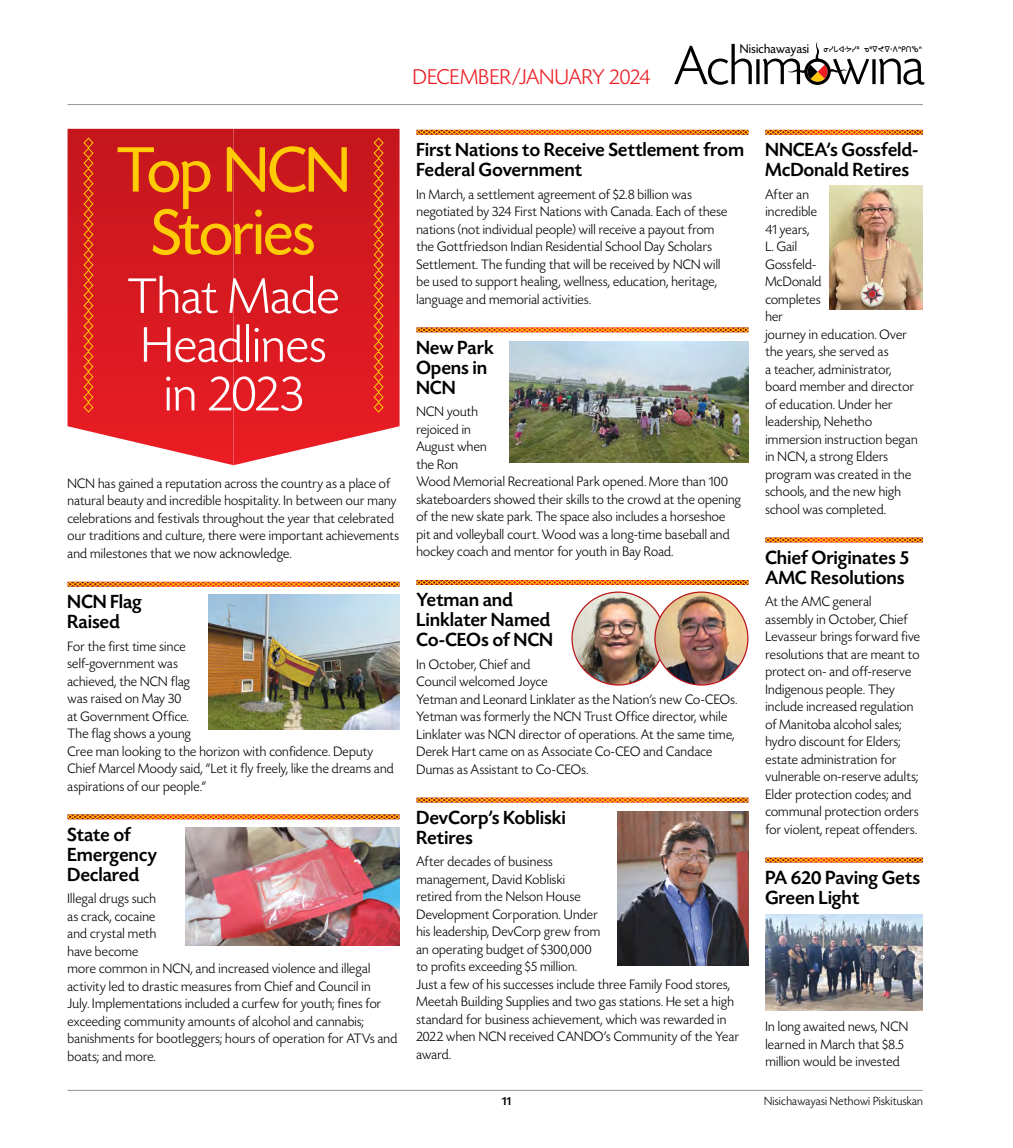
<style>
.page{position:relative;width:1013px;height:1148px;background:#fff}
.page>*{position:absolute;margin:0;border:0;box-sizing:border-box;transform-origin:0 0}
.t1{font:67.5px/62.5px "Today SH";letter-spacing:-.01em;color:#ffcb05;text-align:center}
.t2{font:300 52.5px/48.8px "Today SH";letter-spacing:.01em;color:#fff;text-align:center}
.t3{font:300 22.5px "Today SH";letter-spacing:.015em;color:#ed1d24}
.t4{font:500 20px/20px "Today SH";letter-spacing:.02em;color:#000}
.t5{font:300 14.38px/17.5px "Today SH";letter-spacing:.02em;color:#000}
.t6{font:300 12.5px "Today SH";letter-spacing:.02em;color:#000}
.t7{font:500 12.5px "Today SH";color:#000}
.t8{font:8.5px "Aboriginal Sans";letter-spacing:-.01em;color:#000}
.s1{font-family:"Today SH";font-size:13.25px}
</style>
<div class="page">
<hr style="left:68px;top:1090px;width:854px;height:1px;background:#939598">
<svg style="left:674px;top:41px;width:250px;height:44px"></svg>
<hr style="left:68px;top:104px;width:854px;height:1px;background:#939598">
<svg style="left:416px;top:129px;width:332px;height:6px;background:#ec8335"></svg>
<svg style="left:416px;top:327px;width:332px;height:6px;background:#eb8333"></svg>
<svg style="left:416px;top:579px;width:332px;height:6px;background:#ec8538"></svg>
<svg style="left:416px;top:797px;width:332px;height:6px;background:#eb8333"></svg>
<svg style="left:67px;top:581px;width:333px;height:6px;background:#eb8334"></svg>
<svg style="left:67px;top:814px;width:333px;height:5px;background:#ea7a1e"></svg>
<svg style="left:765px;top:129px;width:158px;height:6px"></svg>
<svg style="left:765px;top:537px;width:158px;height:6px"></svg>
<svg style="left:765px;top:857px;width:158px;height:6px"></svg>
<svg style="left:68px;top:129px;width:165px;height:336px;background:#d8262d"></svg>
<svg style="left:233px;top:129px;width:166px;height:336px;background:#d8272d"></svg>
<svg style="left:83px;top:137px;width:11px;height:276px;background:#de4119"></svg>
<svg style="left:373px;top:137px;width:11px;height:276px;background:#de4119"></svg>
<img style="left:208px;top:594px;width:191px;height:135px">
<img style="left:186px;top:828px;width:213px;height:117px">
<img style="left:829px;top:185px;width:93px;height:124px">
<img style="left:510px;top:341px;width:238px;height:122px">
<img style="left:572px;top:592px;width:93px;height:93px;border-radius:46px">
<img style="left:655px;top:592px;width:93px;height:93px;border-radius:46px">
<img style="left:617px;top:811px;width:131px;height:154px">
<img style="left:765px;top:914px;width:157px;height:96px">
<h3 class="t3" style="left:413px;top:65px;width:239px">DECEMBER/JANUARY 2024</h3>
<p class="t8" style="left:740px;top:43px;width:184px"><span class="s1">Nisichawayasi</span> ᓂᓯᒐᐘᔭᓯᕽ ᓀᐦᐁᖪᐍᐱᐢᑭᑎᕐᑲᐢ</p>
<h1 class="t1" style="left:117px;top:141px;width:234px">Top NCN<br>Stories</h1>
<h2 class="t2" style="left:128px;top:274px;width:212px">That Made<br>Headlines in 2023</h2>
<p class="t5" style="left:68px;top:475px;width:333px">NCN has gained a reputation across the country as a place of natural beauty and incredible hospitality. In between our many celebrations and festivals throughout the year that celebrated our traditions and culture, there were important achievements and milestones that we now acknowledge.</p>
<h3 class="t4" style="left:68px;top:592px;width:76px">NCN Flag<br>Raised</h3>
<p class="t5" style="left:68px;top:637px;width:328px">For the first time since<br>self-government was<br>achieved, the NCN flag<br>was raised on May 30<br>at Government Office.<br>The flag shows a young<br>Cree man looking to the horizon with confidence. Deputy<br>Chief Marcel Moody said, “Let it fly freely, like the dreams and aspirations of our people.”</p>
<h3 class="t4" style="left:68px;top:824px;width:91px">State of<br>Emergency<br>Declared</h3>
<p class="t5" style="left:68px;top:890px;width:331px">Illegal drugs such<br>as crack, cocaine<br>and crystal meth<br>have become<br>more common in NCN, and increased violence and illegal activity led to drastic measures from Chief and Council in<br>July. Implementations included a curfew for youth; fines for exceeding community amounts of alcohol and cannabis; banishments for bootleggers; hours of operation for ATVs and boats; and more.</p>
<h3 class="t4" style="left:416px;top:140px;width:329px">First Nations to Receive Settlement from<br>Federal Government</h3>
<p class="t5" style="left:416px;top:186px;width:312px">In March, a settlement agreement of $2.8 billion was negotiated by 324 First Nations with Canada. Each of these nations (not individual people) will receive a payout from the Gottfriedson Indian Residential School Day Scholars Settlement. The funding that will be received by NCN will be used to support healing, wellness, education, heritage, language and memorial activities.</p>
<h3 class="t4" style="left:416px;top:338px;width:79px">New Park<br>Opens in<br>NCN</h3>
<p class="t5" style="left:416px;top:403px;width:326px">NCN youth<br>rejoiced in<br>August when<br>the Ron<br>Wood Memorial Recreational Park opened. More than 100 skateboarders showed their skills to the crowd at the opening of the new skate park. The space also includes a horseshoe pit and volleyball court. Wood was a long-time baseball and hockey coach and mentor for youth in Bay Road.</p>
<h3 class="t4" style="left:416px;top:590px;width:138px">Yetman and<br>Linklater Named<br>Co-CEOs of NCN</h3>
<p class="t5" style="left:416px;top:656px;width:322px">In October, Chief and<br>Council welcomed Joyce<br>Yetman and Leonard Linklater as the Nation’s new Co-CEOs.<br>Yetman was formerly the NCN Trust Office director, while Linklater was NCN director of operations. At the same time, Derek Hart came on as Associate Co-CEO and Candace Dumas as Assistant to Co-CEOs.</p>
<h3 class="t4" style="left:416px;top:808px;width:151px">DevCorp’s Kobliski<br>Retires</h3>
<p class="t5" style="left:416px;top:853px;width:324px">After decades of business<br>management, David Kobliski<br>retired from the Nelson House<br>Development Corporation. Under<br>his leadership, DevCorp grew from<br>an operating budget of $300,000<br>to profits exceeding $5 million.<br>Just a few of his successes include three Family Food stores, Meetah Building Supplies and two gas stations. He set a high standard for business achievement, which was rewarded in 2022 when NCN received CANDO’s Community of the Year award.</p>
<h3 class="t4" style="left:765px;top:140px;width:154px">NNCEA’s Gossfeld-<br>McDonald Retires</h3>
<p class="t5" style="left:765px;top:186px;width:154px">After an<br>incredible<br>41 years,<br>L. Gail<br>Gossfeld-<br>McDonald<br>completes<br>her<br>journey in education. Over the years, she served as<br>a teacher, administrator, board member and director of education. Under her leadership, Nehetho immersion instruction began in NCN, a strong Elders program was created in the schools, and the new high school was completed.</p>
<h3 class="t4" style="left:765px;top:548px;width:145px">Chief Originates 5<br>AMC Resolutions</h3>
<p class="t5" style="left:765px;top:593px;width:156px">At the AMC general assembly in October, Chief<br>Levasseur brings forward five resolutions that are meant to protect on- and off-reserve<br>Indigenous people. They include increased regulation of Manitoba alcohol sales; hydro discount for Elders; estate administration for vulnerable on-reserve adults;<br>Elder protection codes; and communal protection orders for violent, repeat offenders.</p>
<h3 class="t4" style="left:765px;top:868px;width:156px">PA 620 Paving Gets<br>Green Light</h3>
<p class="t5" style="left:765px;top:1018px;width:144px">In long awaited news, NCN learned in March that $8.5 million would be invested</p>
<p class="t7" style="left:502px;top:1094px;width:11px">11</p>
<p class="t6" style="left:764px;top:1094px;width:160px">Nisichawayasi Nethowi Piskituskan</p>
</div>
